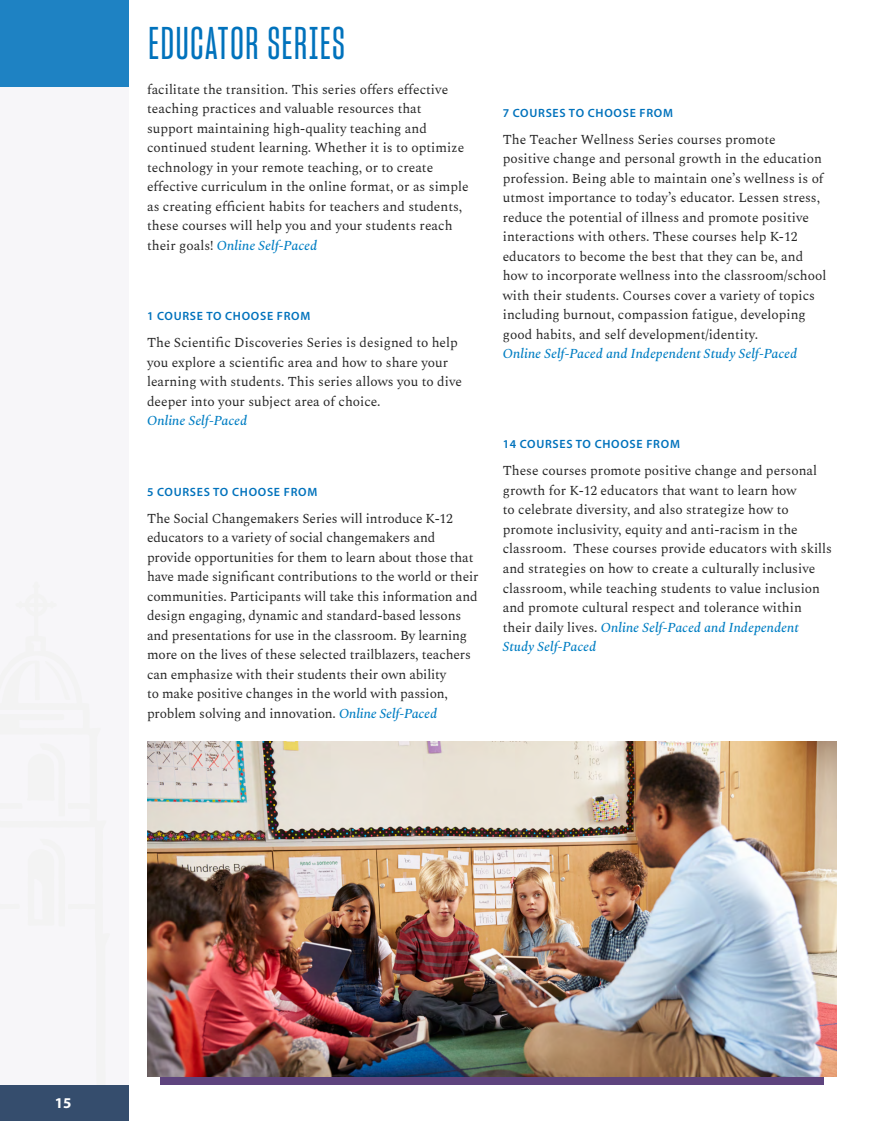
<style>
.page{position:relative;width:878px;height:1121px;background:#fff}
.page>*{position:absolute;margin:0;border:0;box-sizing:border-box;transform-origin:0 0}
.t1{font:45px "Sharp Grotesk Medium 11";letter-spacing:.03em;color:#0072bc}
.t2{font:700 15px "Myriad Pro";color:#fff}
.t3{font:13.5px/19.5px "Spectral";color:#262626}
.t4{font:italic 500 13.5px "Spectral";color:#007ec3}
.t5{font:600 12px "Myriad Pro";letter-spacing:.06em;color:#0072bc}
.s1{font-weight:500;font-style:italic;color:#007ec3}
</style>
<div class="page">
<div style="left:0;top:0;width:128px;height:1120px;background:#f7f6f9"></div>
<hr style="left:34px;top:581px;width:4px;height:58px;background:#f3f3f3;border-radius:2px">
<hr style="left:16px;top:603px;width:41px;height:4px;background:#f3f3f3;border-radius:2px">
<div style="left:0;top:1084px;width:128px;height:36px;background:#354d6d"></div>
<div style="left:0;top:0;width:128px;height:86px;background:#1e82c3"></div>
<svg style="left:160px;top:1076px;width:663px;height:8px;background:#5f4678"></svg>
<img style="left:148px;top:741px;width:688px;height:335px">
<h1 class="t1" style="left:148px;top:15px;width:198px">EDUCATOR SERIES</h1>
<p class="t3" style="left:147px;top:80px;width:323px">facilitate the transition. This series offers effective teaching practices and valuable resources that support maintaining high-quality teaching and continued student learning. Whether it is to optimize technology in your remote teaching, or to create effective curriculum in the online format, or as simple as creating efficient habits for teachers and students, these courses will help you and your students reach their goals! <span class="s1">Online Self-Paced</span></p>
<p class="t5" style="left:147px;top:308px;width:165px">1 COURSE TO CHOOSE FROM</p>
<p class="t3" style="left:147px;top:333px;width:316px">The Scientific Discoveries Series is designed to help you explore a scientific area and how to share your learning with students. This series allows you to dive deeper into your subject area of choice.</p>
<p class="t4" style="left:147px;top:411px;width:102px">Online Self-Paced</p>
<p class="t5" style="left:147px;top:484px;width:172px">5 COURSES TO CHOOSE FROM</p>
<p class="t3" style="left:147px;top:509px;width:333px">The Social Changemakers Series will introduce K-12 educators to a variety of social changemakers and provide opportunities for them to learn about those that have made significant contributions to the world or their communities. Participants will take this information and design engaging, dynamic and standard-based lessons and presentations for use in the classroom. By learning more on the lives of these selected trailblazers, teachers can emphasize with their students their own ability<br>to make positive changes in the world with passion, problem solving and innovation. <span class="s1">Online Self-Paced</span></p>
<p class="t5" style="left:502px;top:105px;width:172px">7 COURSES TO CHOOSE FROM</p>
<p class="t3" style="left:502px;top:130px;width:325px">The Teacher Wellness Series courses promote<br>positive change and personal growth in the education profession. Being able to maintain one’s wellness is of utmost importance to today’s educator. Lessen stress, reduce the potential of illness and promote positive interactions with others. These courses help K-12 educators to become the best that they can be, and how to incorporate wellness into the classroom/school with their students. Courses cover a variety of topics including burnout, compassion fatigue, developing good habits, and self development/identity.</p>
<p class="t4" style="left:502px;top:344px;width:296px">Online Self-Paced and Independent Study Self-Paced</p>
<p class="t5" style="left:502px;top:437px;width:179px">14 COURSES TO CHOOSE FROM</p>
<p class="t3" style="left:502px;top:461px;width:331px">These courses promote positive change and personal growth for K-12 educators that want to learn how<br>to celebrate diversity, and also strategize how to promote inclusivity, equity and anti-racism in the classroom. These courses provide educators with skills and strategies on how to create a culturally inclusive classroom, while teaching students to value inclusion and promote cultural respect and tolerance within their daily lives. <span class="s1">Online Self-Paced and Independent Study Self-Paced</span></p>
<p class="t2" style="left:55px;top:1093px;width:18px">15</p>
</div>
